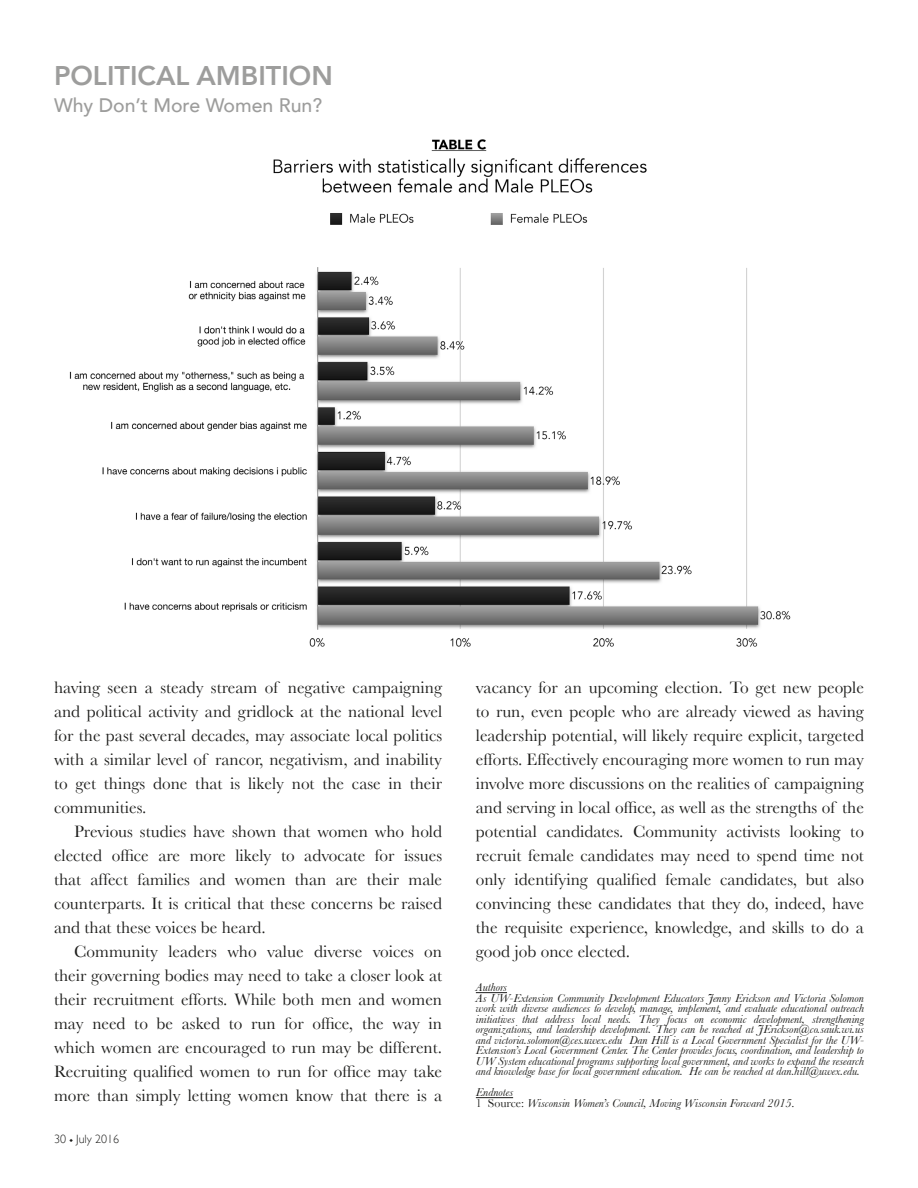
<style>
.page{position:relative;width:918px;height:1188px;background:#fff}
.page>*{position:absolute;margin:0;border:0;box-sizing:border-box;transform-origin:0 0}
.t1{font:800 27px "Avenir";color:#9d9d9c}
.t2{font:500 19.5px "Avenir";color:#9d9d9c}
.t3{font:17.25px/24px "Baskerville";color:#1d1d1b;text-align:justify}
.t4{font:italic 12px/10.5px "Baskerville";color:#1d1d1b;text-align:justify}
.t5{font:300 12px "Gill Sans";color:#1d1d1b}
.s1{font-style:normal}
</style>
<div class="page">
<hr style="left:476px;top:992px;width:31px;height:1px;background:#1d1d1b">
<hr style="left:476px;top:1097px;width:37px;height:1px;background:#1d1d1b">
<img style="left:69px;top:139px;width:722px;height:508px">
<p class="t1" style="left:54px;top:55px;width:280px">POLITICAL AMBITION</p>
<p class="t2" style="left:54px;top:88px;width:270px">Why Don’t More Women Run?</p>
<p class="t3" style="left:54px;top:675px;width:390px">having seen a steady stream of negative campaigning and political activity and gridlock at the national level for the past several decades, may associate local politics with a similar level of rancor, negativism, and inability to get things done that is likely not the case in their communities.</p>
<p class="t3" style="left:54px;top:819px;width:390px;text-indent:20px">Previous studies have shown that women who hold elected office are more likely to advocate for issues that affect families and women than are their male counterparts. It is critical that these concerns be raised and that these voices be heard.</p>
<p class="t3" style="left:54px;top:939px;width:390px;text-indent:20px">Community leaders who value diverse voices on their governing bodies may need to take a closer look at their recruitment efforts. While both men and women may need to be asked to run for office, the way in which women are encouraged to run may be different.<br>Recruiting qualified women to run for office may take more than simply letting women know that there is a</p>
<p class="t5" style="left:54px;top:1132px;width:67px">30 ◆ July 2016</p>
<p class="t3" style="left:476px;top:675px;width:390px">vacancy for an upcoming election. To get new people to run, even people who are already viewed as having leadership potential, will likely require explicit, targeted efforts. Effectively encouraging more women to run may involve more discussions on the realities of campaigning and serving in local office, as well as the strengths of the potential candidates. Community activists looking to recruit female candidates may need to spend time not only identifying qualified female candidates, but also convincing these candidates that they do, indeed, have the requisite experience, knowledge, and skills to do a good job once elected.</p>
<p class="t4" style="left:476px;top:982px;width:33px">Authors</p>
<p class="t4" style="left:476px;top:993px;width:390px">As UW-Extension Community Development Educators Jenny Erickson and Victoria Solomon work with diverse audiences to develop, manage, implement, and evaluate educational outreach initiatives that address local needs. They focus on economic development, strengthening organizations, and leadership development. They can be reached at JErickson@co.sauk.wi.us and victoria.solomon@ces.uwex.edu Dan Hill is a Local Government Specialist for the UW-Extension’s Local Government Center. The Center provides focus, coordination, and leadership to UW System educational programs supporting local government, and works to expand the research and knowledge base for local government education. He can be reached at dan.hill@uwex.edu.</p>
<p class="t4" style="left:476px;top:1087px;width:39px">Endnotes</p>
<p class="t4" style="left:476px;top:1098px;width:320px"><span class="s1">1 Source:</span> Wisconsin Women’s Council, Moving Wisconsin Forward 2015<span class="s1">.</span></p>
</div>
